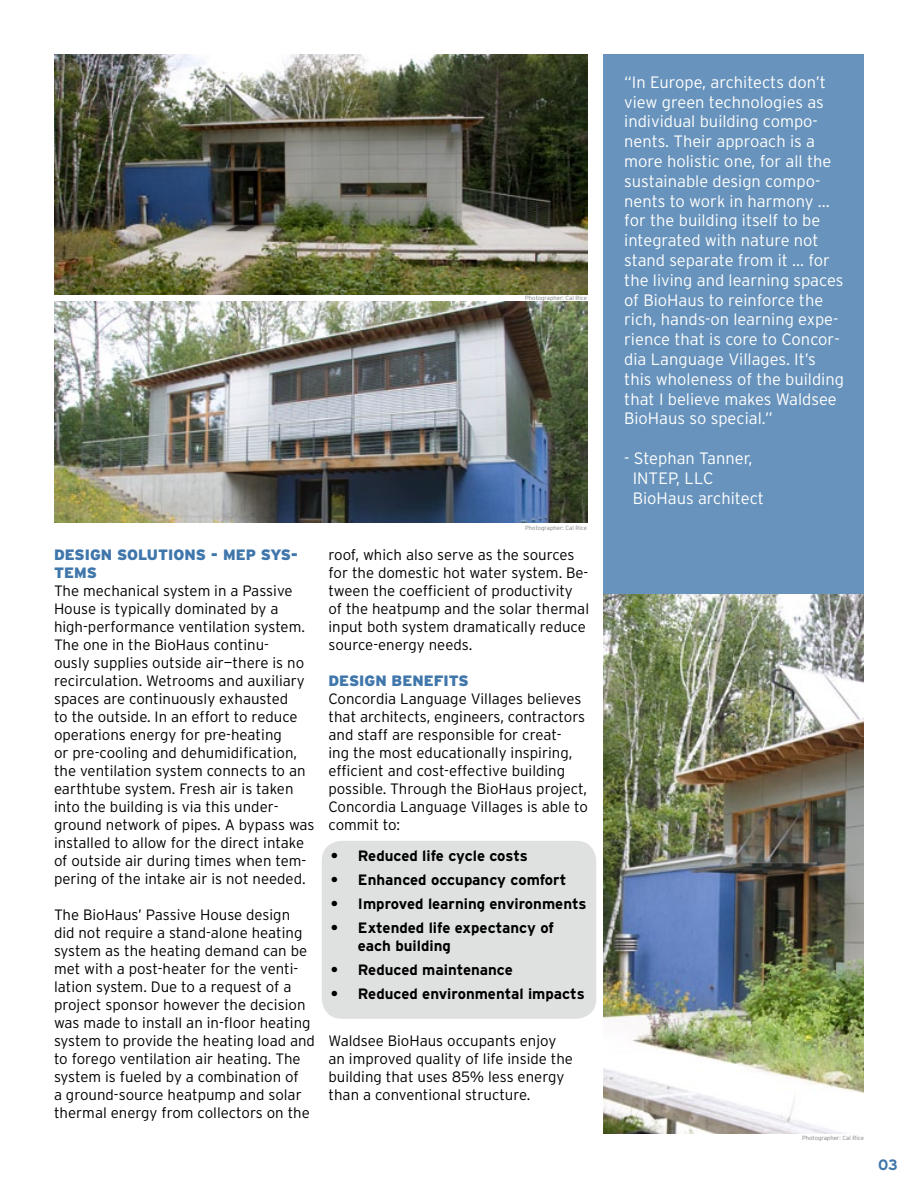
<style>
.page{position:relative;width:918px;height:1188px;background:#fff}
.page>*{position:absolute;margin:0;border:0;box-sizing:border-box;transform-origin:0 0}
.t1{font:300 16.5px/19.8px "Interstate";color:#fff}
.t2{font:300 15px/18px "Interstate";color:#000}
.t3{font:700 15px/18px "Interstate";color:#000}
.t4{font:900 15px/18px "Interstate";color:#3f76ab}
.t5{font:700 15px "Interstate";color:#3f76ab}
.t6{font:300 6px "Interstate";color:#7c7e81}
</style>
<div class="page">
<div style="left:603px;top:54px;width:261px;height:580px;background:#6793bc"></div>
<div style="left:322px;top:841px;width:274px;height:178px;background:#dfe0e0;border-radius:20px"></div>
<img style="left:54px;top:302px;width:533px;height:221px">
<img style="left:603px;top:594px;width:261px;height:540px">
<img style="left:54px;top:54px;width:533px;height:240px">
<p class="t6" style="left:525px;top:295px;width:63px">Photographer: Cal Rice</p>
<p class="t4" style="left:54px;top:545px;width:245px">DESIGN SOLUTIONS - MEP SYS-<br>TEMS</p>
<p class="t2" style="left:54px;top:581px;width:262px">The mechanical system in a Passive House is typically dominated by a high-performance ventilation system.<br>The one in the BioHaus continu-<br>ously supplies outside air—there is no recirculation. Wetrooms and auxiliary spaces are continuously exhausted<br>to the outside. In an effort to reduce operations energy for pre-heating<br>or pre-cooling and dehumidification, the ventilation system connects to an earthtube system. Fresh air is taken into the building is via this under&shy;ground network of pipes. A bypass was installed to allow for the direct intake of outside air during times when tem&shy;pering of the intake air is not needed.</p>
<p class="t2" style="left:54px;top:905px;width:263px">The BioHaus’ Passive House design<br>did not require a stand-alone heating system as the heating demand can be met with a post-heater for the venti&shy;lation system. Due to a request of a project sponsor however the decision was made to install an in-floor heating system to provide the heating load and to forego ventilation air heating. The system is fueled by a combination of<br>a ground-source heatpump and solar thermal energy from collectors on the</p>
<p class="t6" style="left:525px;top:524px;width:63px">Photographer: Cal Rice</p>
<p class="t2" style="left:328px;top:545px;width:262px">roof, which also serve as the sources for the domestic hot water system. Be&shy;tween the coefficient of productivity of the heatpump and the solar thermal input both system dramatically reduce source-energy needs.</p>
<p class="t4" style="left:328px;top:671px;width:142px">DESIGN BENEFITS</p>
<p class="t2" style="left:328px;top:689px;width:261px">Concordia Language Villages believes that architects, engineers, contractors and staff are responsible for creat-<br>ing the most educationally inspiring, efficient and cost-effective building possible. Through the BioHaus project, Concordia Language Villages is able to commit to:</p>
<p class="t3" style="left:331px;top:847px;width:199px">• Reduced life cycle costs</p>
<p class="t3" style="left:331px;top:871px;width:237px">• Enhanced occupancy comfort</p>
<p class="t3" style="left:331px;top:895px;width:257px">• Improved learning environments</p>
<p class="t3" style="left:358px;top:919px;width:198px;text-indent:-27px">• Extended life expectancy of each building</p>
<p class="t3" style="left:331px;top:961px;width:183px">• Reduced maintenance</p>
<p class="t3" style="left:331px;top:985px;width:255px">• Reduced environmental impacts</p>
<p class="t2" style="left:328px;top:1031px;width:246px">Waldsee BioHaus occupants enjoy an improved quality of life inside the building that uses 85% less energy than a conventional structure.</p>
<p class="t1" style="left:624px;top:72px;width:221px">“In Europe, architects don’t view green technologies as individual building compo&shy;nents. Their approach is a more holistic one, for all the sustainable design compo&shy;nents to work in harmony ... for the building itself to be integrated with nature not stand separate from it ... for the living and learning spaces of BioHaus to reinforce the rich, hands-on learning expe&shy;rience that is core to Concor&shy;dia Language Villages. It’s this wholeness of the building that I believe makes Waldsee<br>BioHaus so special.”</p>
<p class="t1" style="left:633px;top:448px;width:133px;text-indent:-9px">- Stephan Tanner,<br>INTEP, LLC<br>BioHaus architect</p>
<p class="t6" style="left:802px;top:1135px;width:63px">Photographer: Cal Rice</p>
<p class="t5" style="left:878px;top:1156px;width:21px">03</p>
</div>
